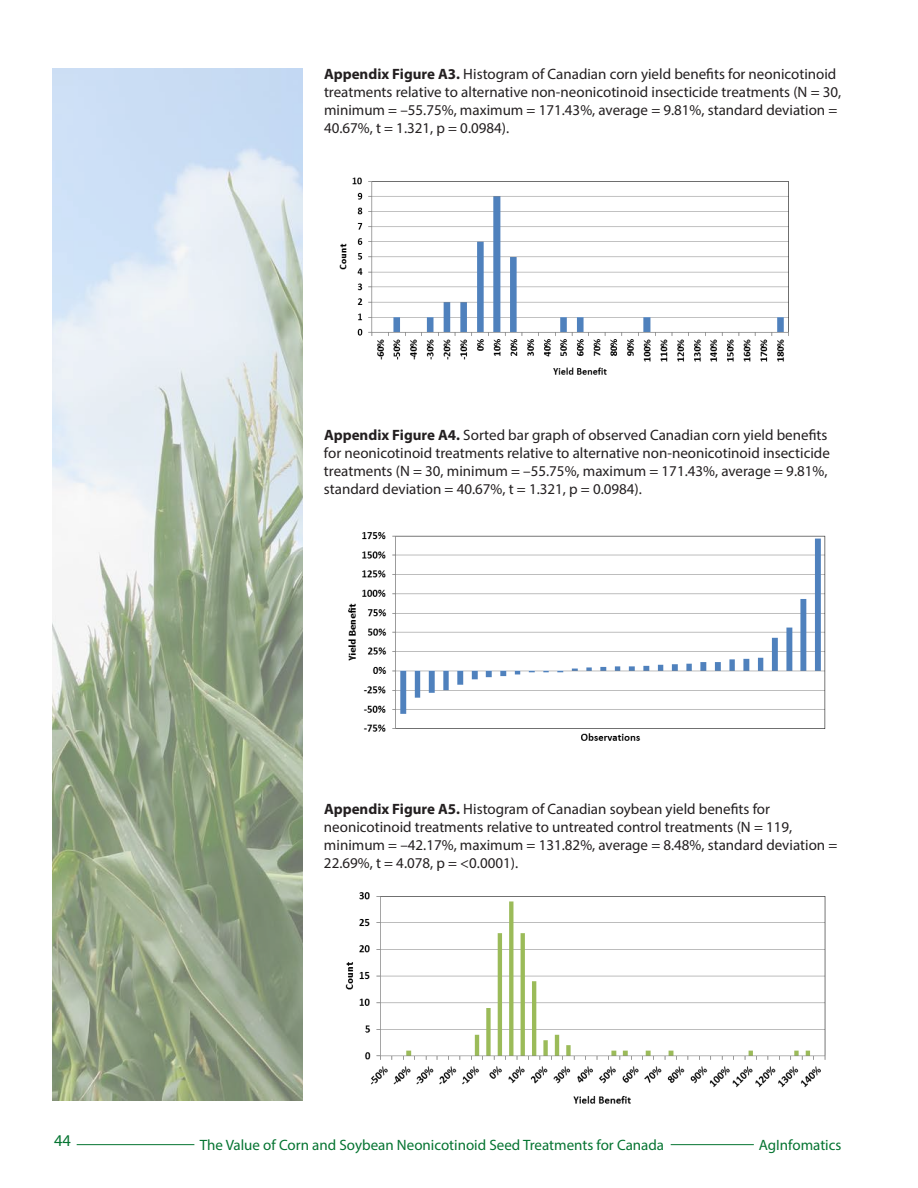
<style>
.page{position:relative;width:918px;height:1188px;background:#fff}
.page>*{position:absolute;margin:0;border:0;box-sizing:border-box;transform-origin:0 0}
.t1{font:16.5px "Myriad Pro";color:#057431}
.P_Figure{font:15px/18px "Myriad Pro";color:#231f20}
.t2{font:15px "Myriad Pro";color:#057431}
.s1{font-weight:700}
</style>
<div class="page">
<img style="left:52px;top:69px;width:250px;height:1032px">
<img style="left:339px;top:177px;width:450px;height:198px">
<img style="left:348px;top:532px;width:478px;height:209px">
<img style="left:345px;top:892px;width:481px;height:212px">
<hr style="left:77px;top:1144px;width:117px;height:1px;background:#057431">
<hr style="left:671px;top:1144px;width:83px;height:1px;background:#057431">
<p class="P_Figure" style="left:324px;top:64px;width:519px"><span class="s1">Appendix Figure A3.</span> Histogram of Canadian corn yield benefits for neonicotinoid treatments relative to alternative non-neonicotinoid insecticide treatments (N = 30, minimum = –55.75%, maximum = 171.43%, average = 9.81%, standard deviation = 40.67%, t = 1.321, p = 0.0984).</p>
<p class="P_Figure" style="left:324px;top:426px;width:507px"><span class="s1">Appendix Figure A4.</span> Sorted bar graph of observed Canadian corn yield benefits for neonicotinoid treatments relative to alternative non-neonicotinoid insecticide treatments (N = 30, minimum = –55.75%, maximum = 171.43%, average = 9.81%, standard deviation = 40.67%, t = 1.321, p = 0.0984).</p>
<p class="P_Figure" style="left:324px;top:800px;width:515px"><span class="s1">Appendix Figure A5.</span> Histogram of Canadian soybean yield benefits for neonicotinoid treatments relative to untreated control treatments (N = 119, minimum = –42.17%, maximum = 131.82%, average = 8.48%, standard deviation = 22.69%, t = 4.078, p = &lt;0.0001).</p>
<p class="t1" style="left:54px;top:1131px;width:18px">44</p>
<p class="t2" style="left:200px;top:1135px;width:466px">The Value of Corn and Soybean Neonicotinoid Seed Treatments for Canada</p>
<p class="t2" style="left:759px;top:1135px;width:84px">AgInfomatics</p>
</div>
